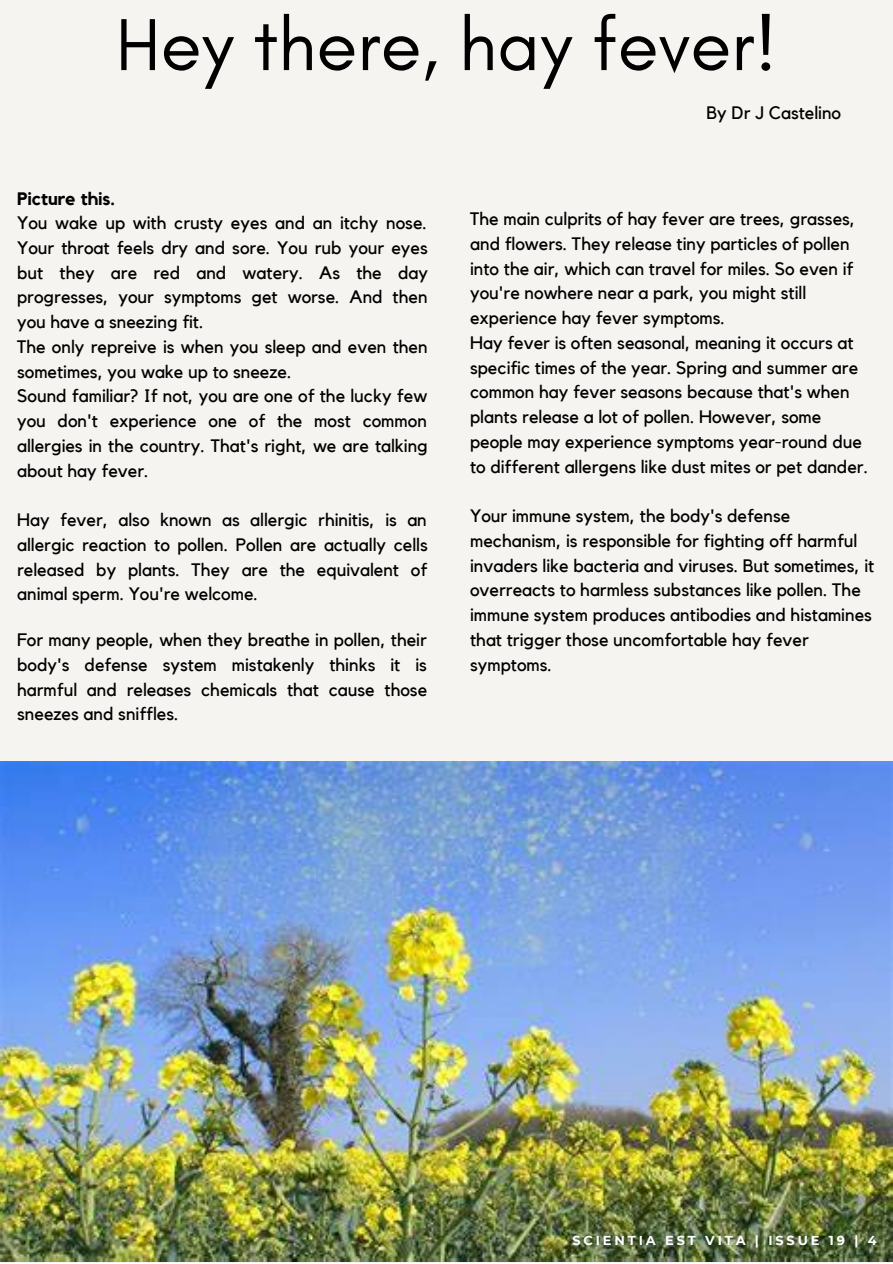
<style>
.page{position:relative;width:893px;height:1264px;background:#fff}
.page>*{position:absolute;margin:0;border:0;box-sizing:border-box;transform-origin:0 0}
.t1{font:75px "Glacial Indifference";color:#000}
.t2{font:18px/24.8px "Kollektif";color:#000;text-align:justify}
.t3{font:700 18px "Kollektif";color:#000}
.t4{font:700 12.9px "Montserrat";letter-spacing:.22em;color:#fff}
</style>
<div class="page">
<div style="left:0;top:0;width:892px;height:1262px;background:#f6f4f1"></div>
<img style="left:0;top:761px;width:892px;height:500px">
<p class="t1" style="left:116px;top:-1px;width:662px">Hey there, hay fever!</p>
<p class="t2" style="left:706px;top:101px;width:136px">By Dr J Castelino</p>
<p class="t3" style="left:17px;top:190px;width:99px">Picture this.</p>
<p class="t2" style="left:17px;top:211px;width:412px">You wake up with crusty eyes and an itchy nose.<br>Your throat feels dry and sore. You rub your eyes but they are red and watery. As the day progresses, your symptoms get worse. And then you have a sneezing fit.</p>
<p class="t2" style="left:17px;top:335px;width:412px">The only repreive is when you sleep and even then sometimes, you wake up to sneeze.</p>
<p class="t2" style="left:17px;top:384px;width:412px">Sound familiar? If not, you are one of the lucky few you don't experience one of the most common allergies in the country. That's right, we are talking about hay fever.</p>
<p class="t2" style="left:17px;top:508px;width:412px">Hay fever, also known as allergic rhinitis, is an allergic reaction to pollen. Pollen are actually cells released by plants. They are the equivalent of animal sperm. You're welcome.</p>
<p class="t2" style="left:17px;top:628px;width:411px">For many people, when they breathe in pollen, their body's defense system mistakenly thinks it is harmful and releases chemicals that cause those sneezes and sniffles.</p>
<p class="t2" style="left:470px;top:207px;width:386px;text-align:left">The main culprits of hay fever are trees, grasses, and flowers. They release tiny particles of pollen into the air, which can travel for miles. So even if you're nowhere near a park, you might still experience hay fever symptoms.</p>
<p class="t2" style="left:470px;top:331px;width:399px;text-align:left">Hay fever is often seasonal, meaning it occurs at specific times of the year. Spring and summer are common hay fever seasons because that's when plants release a lot of pollen. However, some people may experience symptoms year-round due to different allergens like dust mites or pet dander.</p>
<p class="t2" style="left:470px;top:504px;width:406px;text-align:left">Your immune system, the body's defense mechanism, is responsible for fighting off harmful invaders like bacteria and viruses. But sometimes, it overreacts to harmless substances like pollen. The immune system produces antibodies and histamines that trigger those uncomfortable hay fever symptoms.</p>
<p class="t4" style="left:572px;top:1232px;width:306px">SCIENTIA EST VITA | ISSUE 19 | 4</p>
</div>
